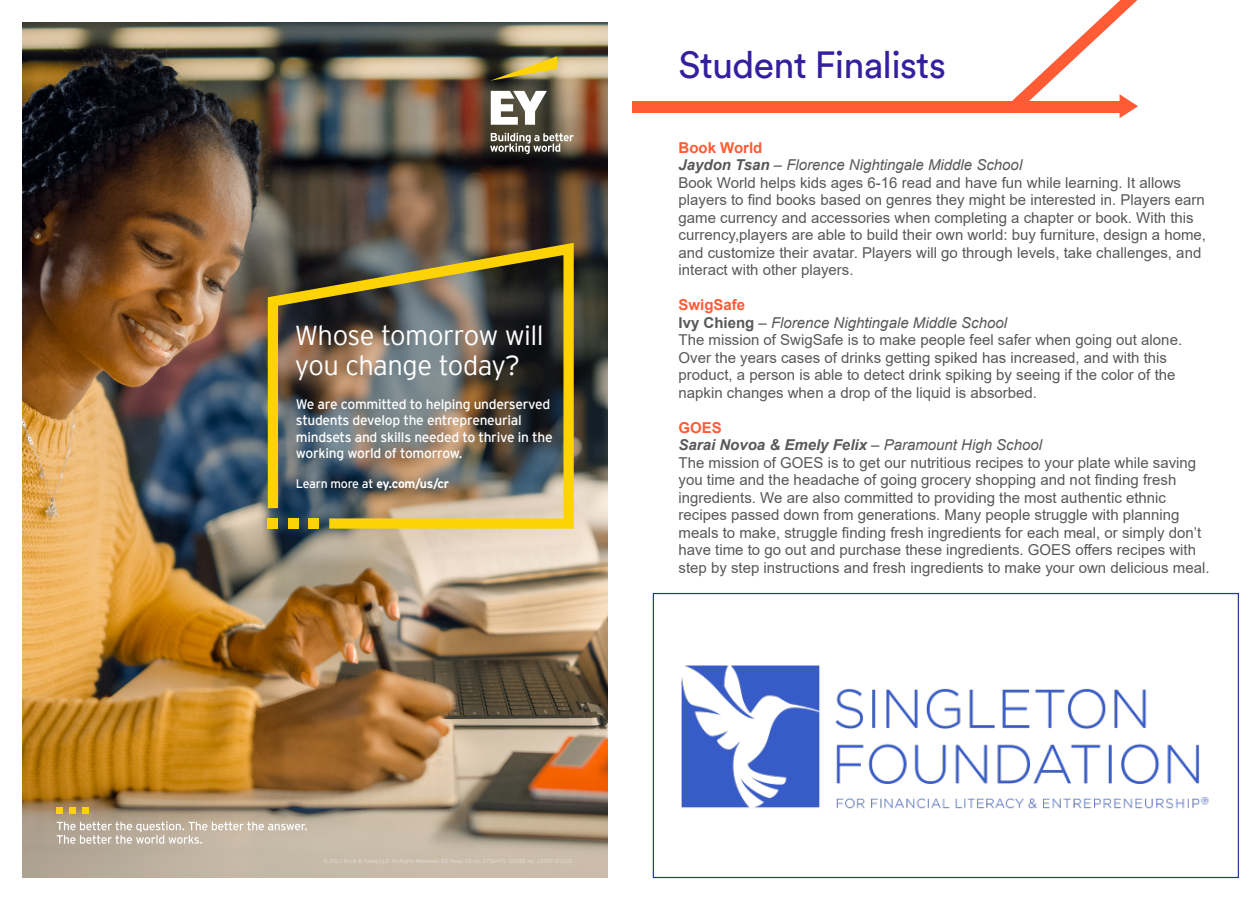
<style>
.page{position:relative;width:1260px;height:900px;background:#fff}
.page>*{position:absolute;margin:0;border:0;box-sizing:border-box;transform-origin:0 0}
.NFTE_Title_Header{font:37.5px "Circular Std";letter-spacing:-.02em;color:#351f9f}
.t1{font:300 27.38px/30.1px "EY Interstate";letter-spacing:-.025em;color:#fff}
.NFTE_Body_Baseline_G{font:15px/17.5px "Arial";color:#57585a}
.NFTE_Body_Baseline_G-2{font:italic 15px "Arial";color:#57585a}
.NFTE_Body_Baseline_G-3{font:italic 700 15px "Arial";color:#57585a}
.NFTE_Body_Baseline_G-4{font:700 15px "Arial";color:#ff5b35}
.t2{font:13.75px/16.2px "EY Interstate";letter-spacing:-.02em;color:#fff}
.t3{font:700 12.38px "EY Interstate";letter-spacing:-.02em;color:#fff}
.s1{font-weight:400}
.s2{font-weight:700}
.s3{font-weight:700;font-style:normal}
</style>
<div class="page">
<img style="left:22px;top:22px;width:586px;height:856px">
<svg style="left:490px;top:56px;width:67px;height:25px;background:#988842"></svg>
<svg style="left:490px;top:91px;width:84px;height:63px"></svg>
<img style="left:268px;top:243px;width:306px;height:286px">
<svg style="left:57px;top:807px;width:6px;height:6px"></svg>
<div style="left:69px;top:807px;width:7px;height:6px;background:#fed304"></div>
<svg style="left:82px;top:807px;width:6px;height:6px"></svg>
<svg style="left:57px;top:821px;width:250px;height:23px;background:#c9beaf"></svg>
<div style="left:632px;top:102px;width:488px;height:11px;background:#ff5b35"></div>
<svg style="left:1008px;top:0;width:130px;height:118px"></svg>
<div style="left:653px;top:593px;width:586px;height:285px;border:1px solid #253f8e"></div>
<img style="left:681px;top:665px;width:528px;height:144px">
<p class="t1" style="left:295px;top:318px;width:250px">Whose tomorrow will you change today?</p>
<p class="t2" style="left:296px;top:395px;width:258px">We are committed to helping underserved students develop the entrepreneurial mindsets and skills needed to thrive in the working world of tomorrow.</p>
<p class="t3" style="left:296px;top:475px;width:155px"><span class="s1">Learn more at</span> ey.com/us/cr</p>
<p class="NFTE_Title_Header" style="left:679px;top:42px;width:269px">Student Finalists</p>
<p class="NFTE_Body_Baseline_G-4" style="left:679px;top:137px;width:85px">Book World</p>
<p class="NFTE_Body_Baseline_G-2" style="left:679px;top:155px;width:345px"><span class="s2">Jaydon Tsan</span> – Florence Nightingale Middle School</p>
<p class="NFTE_Body_Baseline_G" style="left:679px;top:173px;width:529px">Book World helps kids ages 6-16 read and have fun while learning. It allows players to find books based on genres they might be interested in. Players earn game currency and accessories when completing a chapter or book. With this currency,players are able to build their own world: buy furniture, design a home, and customize their avatar. Players will go through levels, take challenges, and interact with other players.</p>
<p class="NFTE_Body_Baseline_G-4" style="left:679px;top:294px;width:68px">SwigSafe</p>
<p class="NFTE_Body_Baseline_G-2" style="left:679px;top:313px;width:330px"><span class="s3">Ivy Chieng</span> – Florence Nightingale Middle School</p>
<p class="NFTE_Body_Baseline_G" style="left:679px;top:331px;width:505px">The mission of SwigSafe is to make people feel safer when going out alone.<br>Over the years cases of drinks getting spiked has increased, and with this product, a person is able to detect drink spiking by seeing if the color of the napkin changes when a drop of the liquid is absorbed.</p>
<p class="NFTE_Body_Baseline_G-4" style="left:679px;top:417px;width:45px">GOES</p>
<p class="NFTE_Body_Baseline_G-3" style="left:679px;top:435px;width:365px">Sarai Novoa &amp; Emely Felix <span class="s1">– Paramount High School</span></p>
<p class="NFTE_Body_Baseline_G" style="left:679px;top:453px;width:533px">The mission of GOES is to get our nutritious recipes to your plate while saving you time and the headache of going grocery shopping and not finding fresh ingredients. We are also committed to providing the most authentic ethnic recipes passed down from generations. Many people struggle with planning meals to make, struggle finding fresh ingredients for each meal, or simply don’t have time to go out and purchase these ingredients. GOES offers recipes with step by step instructions and fresh ingredients to make your own delicious meal.</p>
</div>
